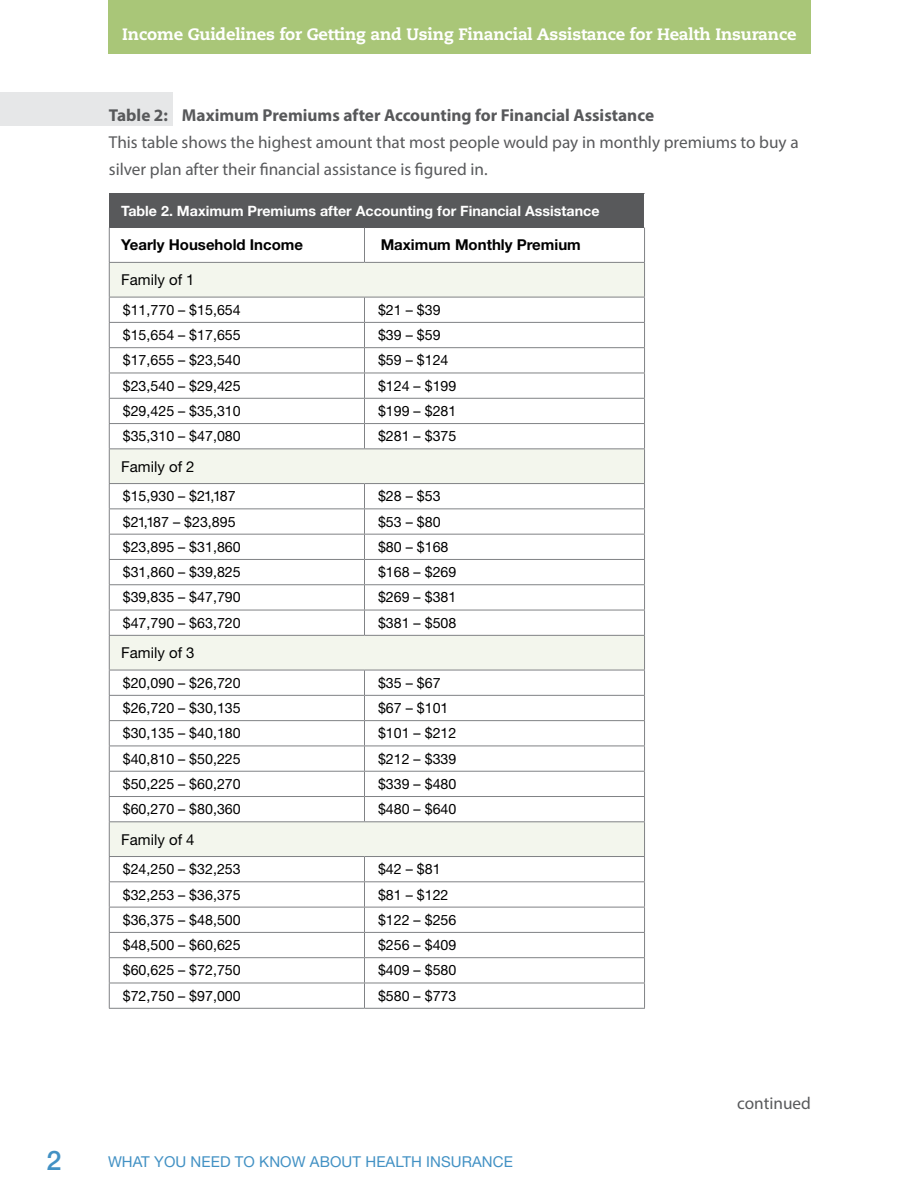
<style>
.page{position:relative;width:918px;height:1188px;background:#fff}
.page>*{position:absolute;margin:0;border:0;box-sizing:border-box;transform-origin:0 0}
.t1{font:500 27px "Helvetica Neue LT Std";color:#4291c4}
.t2{font:17.25px/27px "Myriad Pro";color:#58595b}
.t3{font:700 17.25px "Myriad Pro";color:#58595b}
.t4{font:800 16.5px "Caecilia LT Std";letter-spacing:-.01em;color:#fff}
.t5{font:700 15px "Helvetica Neue LT Std";color:#000}
.t6{font:15px "Helvetica Neue LT Std";letter-spacing:.005em;color:#4291c4}
.t7{font:15px "Helvetica Neue LT Std";color:#000}
.t8{font:14.25px "Helvetica Neue LT Std";color:#000}
.t9{font:700 14.25px "Helvetica Neue LT Std";color:#fff}
</style>
<div class="page">
<div style="left:108px;top:0;width:703px;height:54px;background:#a9c678"></div>
<div style="left:0;top:92px;width:173px;height:33px;background:#e6e7e8"></div>
<div style="left:109px;top:194px;width:536px;height:34px;background:#58595b"></div>
<svg style="left:110px;top:263px;width:534px;height:593px"></svg>
<hr style="left:109px;top:228px;width:1px;height:34px;background:#808285">
<hr style="left:364px;top:228px;width:1px;height:34px;background:#808285">
<hr style="left:644px;top:228px;width:1px;height:34px;background:#808285">
<hr style="left:109px;top:322px;width:255px;height:1px;background:#808285">
<hr style="left:364px;top:322px;width:281px;height:1px;background:#808285">
<hr style="left:109px;top:347px;width:255px;height:1px;background:#808285">
<hr style="left:364px;top:347px;width:281px;height:1px;background:#808285">
<hr style="left:109px;top:373px;width:255px;height:1px;background:#808285">
<hr style="left:364px;top:373px;width:281px;height:1px;background:#808285">
<hr style="left:109px;top:398px;width:255px;height:1px;background:#808285">
<hr style="left:364px;top:398px;width:281px;height:1px;background:#808285">
<hr style="left:109px;top:423px;width:255px;height:1px;background:#808285">
<hr style="left:364px;top:423px;width:281px;height:1px;background:#808285">
<svg style="left:364px;top:298px;width:1px;height:150px"></svg>
<hr style="left:109px;top:508px;width:255px;height:1px;background:#808285">
<hr style="left:364px;top:508px;width:281px;height:1px;background:#808285">
<hr style="left:109px;top:534px;width:255px;height:1px;background:#808285">
<hr style="left:364px;top:534px;width:281px;height:1px;background:#808285">
<hr style="left:109px;top:559px;width:255px;height:1px;background:#808285">
<hr style="left:364px;top:559px;width:281px;height:1px;background:#808285">
<hr style="left:109px;top:584px;width:255px;height:1px;background:#808285">
<hr style="left:364px;top:584px;width:281px;height:1px;background:#808285">
<hr style="left:109px;top:610px;width:255px;height:1px;background:#808285">
<hr style="left:364px;top:610px;width:281px;height:1px;background:#808285">
<svg style="left:364px;top:484px;width:1px;height:151px"></svg>
<hr style="left:109px;top:695px;width:255px;height:1px;background:#808285">
<hr style="left:364px;top:695px;width:281px;height:1px;background:#808285">
<hr style="left:109px;top:720px;width:255px;height:1px;background:#808285">
<hr style="left:364px;top:720px;width:281px;height:1px;background:#808285">
<hr style="left:109px;top:746px;width:255px;height:1px;background:#808285">
<hr style="left:364px;top:746px;width:281px;height:1px;background:#808285">
<hr style="left:109px;top:771px;width:255px;height:1px;background:#808285">
<hr style="left:364px;top:771px;width:281px;height:1px;background:#808285">
<hr style="left:109px;top:796px;width:255px;height:1px;background:#808285">
<hr style="left:364px;top:796px;width:281px;height:1px;background:#808285">
<svg style="left:364px;top:671px;width:1px;height:150px"></svg>
<hr style="left:109px;top:881px;width:255px;height:1px;background:#808285">
<hr style="left:364px;top:881px;width:281px;height:1px;background:#808285">
<hr style="left:109px;top:907px;width:255px;height:1px;background:#808285">
<hr style="left:364px;top:907px;width:281px;height:1px;background:#808285">
<hr style="left:109px;top:957px;width:255px;height:1px;background:#808285">
<hr style="left:364px;top:957px;width:281px;height:1px;background:#808285">
<hr style="left:109px;top:983px;width:255px;height:1px;background:#808285">
<hr style="left:364px;top:983px;width:281px;height:1px;background:#808285">
<svg style="left:364px;top:857px;width:1px;height:151px"></svg>
<hr style="left:109px;top:1008px;width:255px;height:1px;background:#808285">
<hr style="left:364px;top:1008px;width:281px;height:1px;background:#808285">
<hr style="left:644px;top:193px;width:1px;height:35px;background:#fff">
<hr style="left:109px;top:932px;width:255px;height:1px;background:#808285">
<hr style="left:364px;top:932px;width:281px;height:1px;background:#808285">
<svg style="left:109px;top:298px;width:1px;height:150px"></svg>
<svg style="left:644px;top:298px;width:1px;height:150px"></svg>
<svg style="left:109px;top:484px;width:1px;height:151px"></svg>
<svg style="left:644px;top:484px;width:1px;height:151px"></svg>
<svg style="left:109px;top:671px;width:1px;height:150px"></svg>
<svg style="left:644px;top:671px;width:1px;height:150px"></svg>
<svg style="left:109px;top:857px;width:1px;height:151px"></svg>
<svg style="left:644px;top:857px;width:1px;height:151px"></svg>
<hr style="left:109px;top:821px;width:255px;height:1px;background:#808285">
<hr style="left:109px;top:822px;width:1px;height:34px;background:#808285">
<hr style="left:364px;top:821px;width:281px;height:1px;background:#808285">
<hr style="left:644px;top:822px;width:1px;height:34px;background:#808285">
<hr style="left:109px;top:856px;width:255px;height:1px;background:#808285">
<hr style="left:364px;top:856px;width:281px;height:1px;background:#808285">
<hr style="left:109px;top:635px;width:255px;height:1px;background:#808285">
<hr style="left:109px;top:636px;width:1px;height:34px;background:#808285">
<hr style="left:364px;top:635px;width:281px;height:1px;background:#808285">
<hr style="left:644px;top:636px;width:1px;height:34px;background:#808285">
<hr style="left:109px;top:670px;width:255px;height:1px;background:#808285">
<hr style="left:364px;top:670px;width:281px;height:1px;background:#808285">
<hr style="left:109px;top:448px;width:255px;height:1px;background:#808285">
<hr style="left:109px;top:449px;width:1px;height:34px;background:#808285">
<hr style="left:364px;top:448px;width:281px;height:1px;background:#808285">
<hr style="left:644px;top:449px;width:1px;height:34px;background:#808285">
<hr style="left:109px;top:483px;width:255px;height:1px;background:#808285">
<hr style="left:364px;top:483px;width:281px;height:1px;background:#808285">
<hr style="left:109px;top:262px;width:255px;height:1px;background:#808285">
<hr style="left:109px;top:263px;width:1px;height:34px;background:#808285">
<hr style="left:364px;top:262px;width:281px;height:1px;background:#808285">
<hr style="left:644px;top:263px;width:1px;height:34px;background:#808285">
<hr style="left:109px;top:297px;width:255px;height:1px;background:#808285">
<hr style="left:364px;top:297px;width:281px;height:1px;background:#808285">
<p class="t4" style="left:122px;top:24px;width:676px">Income Guidelines for Getting and Using Financial Assistance for Health Insurance</p>
<p class="t3" style="left:109px;top:104px;width:547px">Table 2: Maximum Premiums after Accounting for Financial Assistance</p>
<p class="t2" style="left:109px;top:128px;width:691px">This table shows the highest amount that most people would pay in monthly premiums to buy a silver plan after their financial assistance is figured in.</p>
<p class="t9" style="left:121px;top:202px;width:480px">Table 2. Maximum Premiums after Accounting for Financial Assistance</p>
<p class="t5" style="left:121px;top:236px;width:183px">Yearly Household Income</p>
<p class="t5" style="left:381px;top:236px;width:202px">Maximum Monthly Premium</p>
<p class="t7" style="left:121px;top:271px;width:75px">Family of 1</p>
<p class="t8" style="left:123px;top:301px;width:120px">$11,770 – $15,654</p>
<p class="t8" style="left:378px;top:301px;width:64px">$21 – $39</p>
<p class="t8" style="left:123px;top:327px;width:120px">$15,654 – $17,655</p>
<p class="t8" style="left:378px;top:327px;width:64px">$39 – $59</p>
<p class="t8" style="left:123px;top:352px;width:120px">$17,655 – $23,540</p>
<p class="t8" style="left:378px;top:352px;width:72px">$59 – $124</p>
<p class="t8" style="left:123px;top:377px;width:120px">$23,540 – $29,425</p>
<p class="t8" style="left:378px;top:377px;width:80px">$124 – $199</p>
<p class="t8" style="left:123px;top:402px;width:120px">$29,425 – $35,310</p>
<p class="t8" style="left:378px;top:402px;width:80px">$199 – $281</p>
<p class="t8" style="left:123px;top:428px;width:120px">$35,310 – $47,080</p>
<p class="t8" style="left:378px;top:428px;width:80px">$281 – $375</p>
<p class="t7" style="left:121px;top:457px;width:75px">Family of 2</p>
<p class="t8" style="left:123px;top:488px;width:114px">$15,930 – $21,187</p>
<p class="t8" style="left:378px;top:488px;width:64px">$28 – $53</p>
<p class="t8" style="left:123px;top:513px;width:114px">$21,187 – $23,895</p>
<p class="t8" style="left:378px;top:513px;width:64px">$53 – $80</p>
<p class="t8" style="left:123px;top:538px;width:120px">$23,895 – $31,860</p>
<p class="t8" style="left:378px;top:538px;width:72px">$80 – $168</p>
<p class="t8" style="left:123px;top:564px;width:120px">$31,860 – $39,825</p>
<p class="t8" style="left:378px;top:564px;width:80px">$168 – $269</p>
<p class="t8" style="left:123px;top:589px;width:120px">$39,835 – $47,790</p>
<p class="t8" style="left:378px;top:589px;width:80px">$269 – $381</p>
<p class="t8" style="left:123px;top:614px;width:120px">$47,790 – $63,720</p>
<p class="t8" style="left:378px;top:614px;width:80px">$381 – $508</p>
<p class="t7" style="left:121px;top:644px;width:75px">Family of 3</p>
<p class="t8" style="left:123px;top:674px;width:120px">$20,090 – $26,720</p>
<p class="t8" style="left:378px;top:674px;width:64px">$35 – $67</p>
<p class="t8" style="left:123px;top:700px;width:120px">$26,720 – $30,135</p>
<p class="t8" style="left:378px;top:700px;width:72px">$67 – $101</p>
<p class="t8" style="left:123px;top:725px;width:120px">$30,135 – $40,180</p>
<p class="t8" style="left:378px;top:725px;width:80px">$101 – $212</p>
<p class="t8" style="left:123px;top:750px;width:120px">$40,810 – $50,225</p>
<p class="t8" style="left:378px;top:750px;width:80px">$212 – $339</p>
<p class="t8" style="left:123px;top:775px;width:120px">$50,225 – $60,270</p>
<p class="t8" style="left:378px;top:775px;width:80px">$339 – $480</p>
<p class="t8" style="left:123px;top:801px;width:120px">$60,270 – $80,360</p>
<p class="t8" style="left:378px;top:801px;width:80px">$480 – $640</p>
<p class="t7" style="left:121px;top:830px;width:75px">Family of 4</p>
<p class="t8" style="left:123px;top:861px;width:120px">$24,250 – $32,253</p>
<p class="t8" style="left:378px;top:861px;width:64px">$42 – $81</p>
<p class="t8" style="left:123px;top:886px;width:120px">$32,253 – $36,375</p>
<p class="t8" style="left:378px;top:886px;width:72px">$81 – $122</p>
<p class="t8" style="left:123px;top:911px;width:120px">$36,375 – $48,500</p>
<p class="t8" style="left:378px;top:911px;width:80px">$122 – $256</p>
<p class="t8" style="left:123px;top:937px;width:120px">$48,500 – $60,625</p>
<p class="t8" style="left:378px;top:937px;width:80px">$256 – $409</p>
<p class="t8" style="left:123px;top:962px;width:120px">$60,625 – $72,750</p>
<p class="t8" style="left:378px;top:962px;width:80px">$409 – $580</p>
<p class="t8" style="left:123px;top:987px;width:120px">$72,750 – $97,000</p>
<p class="t8" style="left:378px;top:987px;width:80px">$580 – $773</p>
<h1 class="t1" style="left:46px;top:1144px;width:17px">2</h1>
<p class="t6" style="left:108px;top:1153px;width:406px">WHAT YOU NEED TO KNOW ABOUT HEALTH INSURANCE</p>
<p class="t2" style="left:737px;top:1090px;width:75px">continued</p>
</div>
